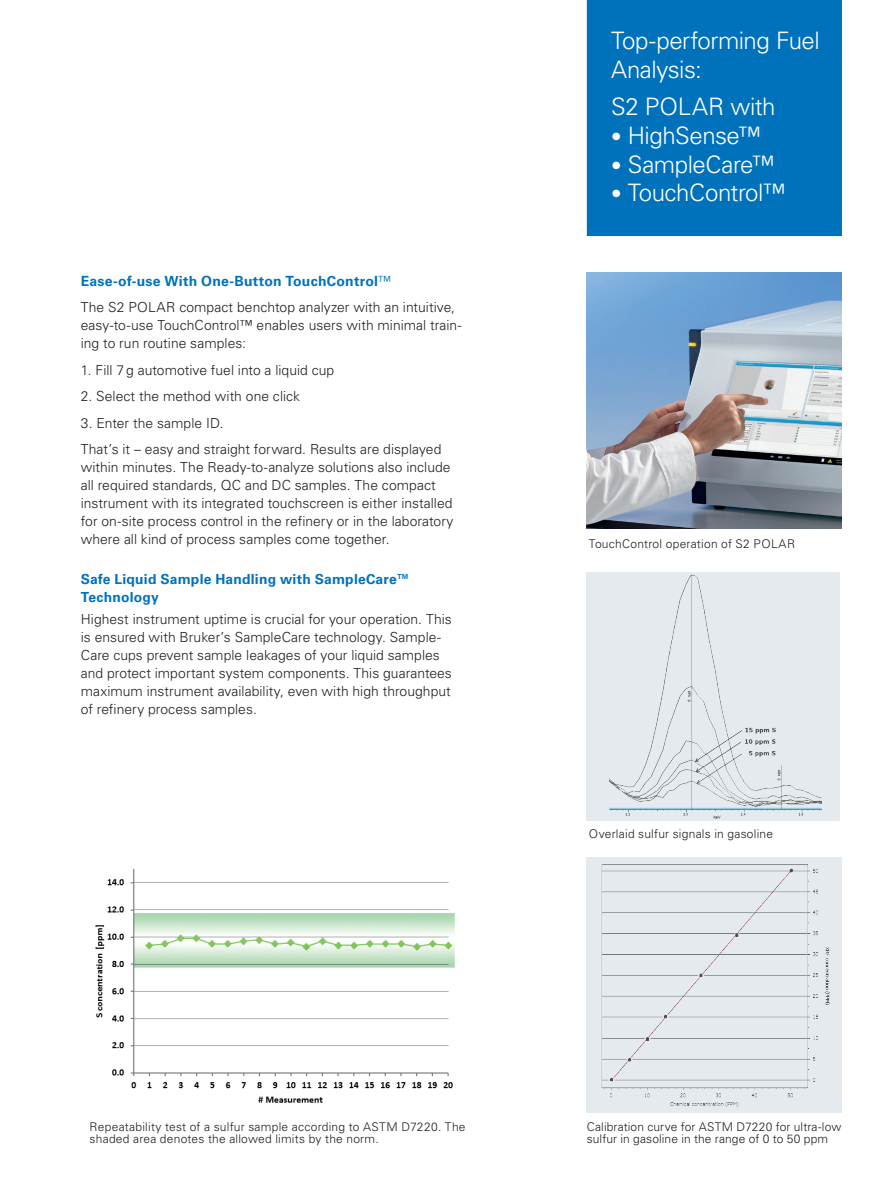
<style>
.page{position:relative;width:893px;height:1187px;background:#fff}
.page>*{position:absolute;margin:0;border:0;box-sizing:border-box;transform-origin:0 0}
.Headline_rechts_weiß{font:300 24px/28.8px "Univers LT Std";letter-spacing:-.02em;color:#fff}
.Body{font:700 13.95px "Univers LT Std";letter-spacing:.015em;color:#0072bc}
.Body-2{font:300 13.8px/18px "Univers LT Std";color:#231f20}
.Subheadline_1__blau{font:700 13.8px/18px "Univers LT Std";letter-spacing:.015em;color:#0072bc}
.Caption_schwarz{font:300 12px/12px "Univers LT Std";letter-spacing:.015em;color:#231f20}
.s1{font-weight:300}
.s2{font-size:21px}
</style>
<div class="page">
<img style="left:587px;top:273px;width:255px;height:255px">
<div style="left:587px;top:571px;width:253px;height:249px;background:#e5eaee"></div>
<img style="left:592px;top:571px;width:230px;height:248px">
<div style="left:587px;top:0;width:255px;height:236px;background:#0072bc"></div>
<img style="left:588px;top:857px;width:254px;height:255px">
<img style="left:95px;top:868px;width:360px;height:235px">
<p class="Body" style="left:81px;top:273px;width:312px">Ease-of-use With One-Button TouchControl<span class="s1">™</span></p>
<p class="Body-2" style="left:81px;top:298px;width:382px">The S2 POLAR compact benchtop analyzer with an intuitive, easy-to-use TouchControl™ enables users with minimal train&shy;ing to run routine samples:</p>
<p class="Body-2" style="left:81px;top:361px;width:255px">1. Fill 7 g automotive fuel into a liquid cup</p>
<p class="Body-2" style="left:81px;top:387px;width:221px">2. Select the method with one click</p>
<p class="Body-2" style="left:81px;top:414px;width:144px">3. Enter the sample ID.</p>
<p class="Body-2" style="left:81px;top:440px;width:374px">That’s it – easy and straight forward. Results are displayed within minutes. The Ready-to-analyze solutions also include all required standards, QC and DC samples. The compact instrument with its integrated touchscreen is either installed for on-site process control in the refinery or in the laboratory where all kind of process samples come together.</p>
<p class="Subheadline_1__blau" style="left:81px;top:570px;width:331px">Safe Liquid Sample Handling with SampleCare™<br>Technology</p>
<p class="Body-2" style="left:81px;top:610px;width:373px">Highest instrument uptime is crucial for your operation. This is ensured with Bruker’s SampleCare technology. Sample-Care cups prevent sample leakages of your liquid samples and protect important system components. This guarantees maximum instrument availability, even with high throughput of refinery process samples.</p>
<p class="Caption_schwarz" style="left:90px;top:1120px;width:377px">Repeatability test of a sulfur sample according to ASTM D7220. The shaded area denotes the allowed limits by the norm.</p>
<p class="Headline_rechts_weiß" style="left:611px;top:26px;width:210px">Top-performing Fuel<br>Analysis:</p>
<p class="Headline_rechts_weiß" style="left:611px;top:92px;width:166px">S2 POLAR with</p>
<p class="Headline_rechts_weiß" style="left:611px;top:121px;width:152px"><span class="s2">•</span> HighSense™</p>
<p class="Headline_rechts_weiß" style="left:611px;top:150px;width:165px"><span class="s2">•</span> SampleCare™</p>
<p class="Headline_rechts_weiß" style="left:611px;top:178px;width:176px"><span class="s2">•</span> TouchControl™</p>
<p class="Caption_schwarz" style="left:589px;top:537px;width:208px">TouchControl operation of S2 POLAR</p>
<p class="Caption_schwarz" style="left:589px;top:827px;width:186px">Overlaid sulfur signals in gasoline</p>
<p class="Caption_schwarz" style="left:587px;top:1120px;width:256px">Calibration curve for ASTM D7220 for ultra-low sulfur in gasoline in the range of 0 to 50 ppm</p>
</div>
